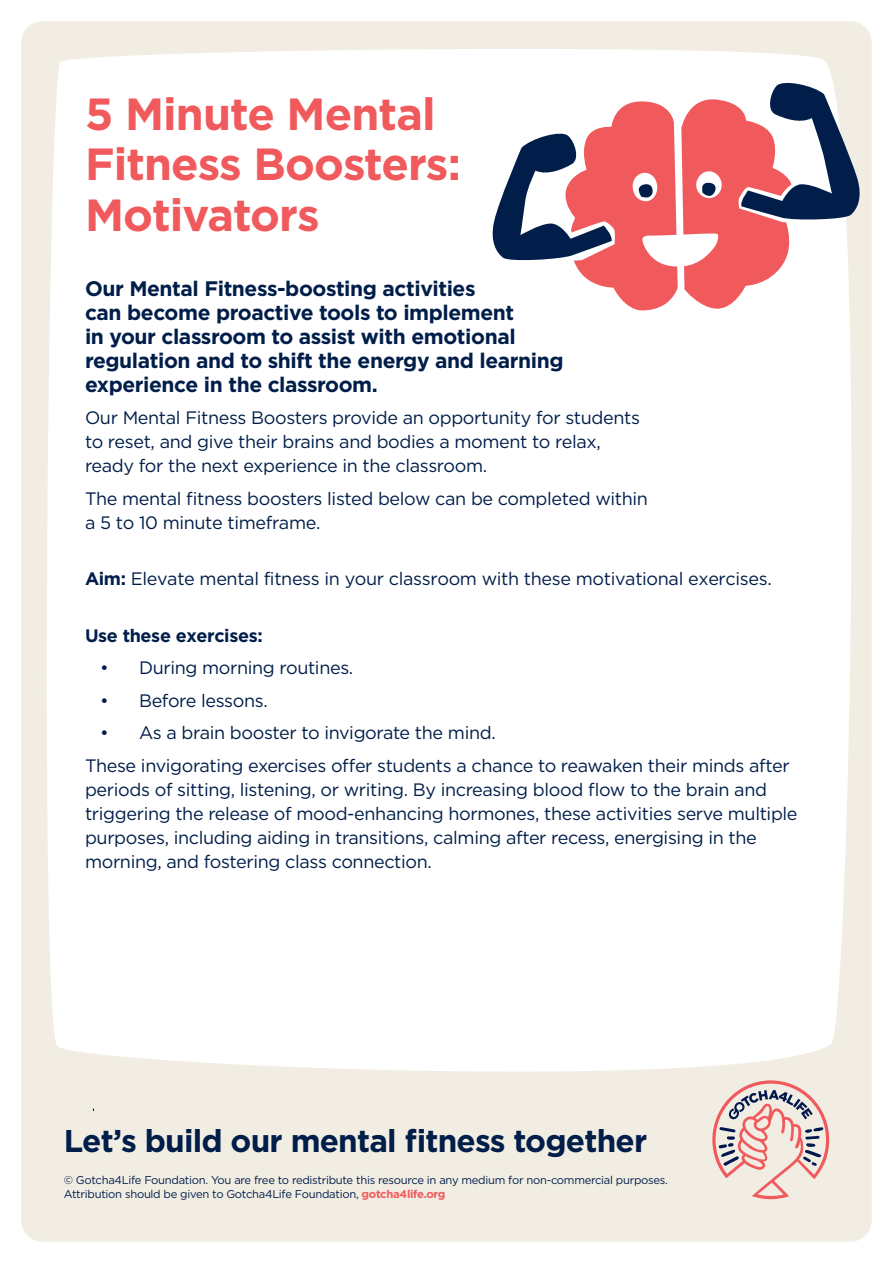
<style>
.page{position:relative;width:893px;height:1263px;background:#fff}
.page>*{position:absolute;margin:0;border:0;box-sizing:border-box;transform-origin:0 0}
.t1{font:700 45px/50.6px "Gotham";letter-spacing:-.02em;color:#f05a5d}
.t2{font:700 31.5px "Gotham";letter-spacing:-.025em;color:#001e49}
.t3{font:700 21px/24px "Gotham";letter-spacing:-.02em;color:#001e49}
.t4{font:18px/24px "Gotham";letter-spacing:-.02em;color:#001e49}
.t5{font:700 18px "Gotham";letter-spacing:-.02em;color:#001e49}
.t6{font:11.25px "Gotham";letter-spacing:-.025em;color:#001e49}
.s1{font-weight:700}
.s2{font-weight:700;color:#f05a5d}
</style>
<div class="page">
<div style="left:21px;top:21px;width:851px;height:1221px;background:#f2ede3;border-radius:21px"></div>
<div style="left:47px;top:49px;width:805px;height:1023px;background:#fff"></div>
<svg style="left:712px;top:1080px;width:117px;height:119px"></svg>
<svg style="left:489px;top:79px;width:371px;height:231px;background:#d2a0a7"></svg>
<p class="t1" style="left:85px;top:88px;width:377px">5 Minute Mental<br>Fitness Boosters:<br>Motivators</p>
<p class="t3" style="left:85px;top:276px;width:480px">Our Mental Fitness-boosting activities<br>can become proactive tools to implement<br>in your classroom to assist with emotional regulation and to shift the energy and learning experience in the classroom.</p>
<p class="t4" style="left:85px;top:405px;width:556px">Our Mental Fitness Boosters provide an opportunity for students to reset, and give their brains and bodies a moment to relax, ready for the next experience in the classroom.</p>
<p class="t4" style="left:85px;top:486px;width:564px">The mental fitness boosters listed below can be completed within a 5 to 10 minute timeframe.</p>
<p class="t4" style="left:85px;top:566px;width:688px"><span class="s1">Aim:</span> Elevate mental fitness in your classroom with these motivational exercises.</p>
<p class="t5" style="left:85px;top:623px;width:179px">Use these exercises:</p>
<p class="t4" style="left:100px;top:655px;width:255px">• During morning routines.</p>
<p class="t4" style="left:100px;top:688px;width:169px">• Before lessons.</p>
<p class="t4" style="left:100px;top:720px;width:397px">• As a brain booster to invigorate the mind.</p>
<p class="t4" style="left:85px;top:753px;width:714px">These invigorating exercises offer students a chance to reawaken their minds after periods of sitting, listening, or writing. By increasing blood flow to the brain and triggering the release of mood-enhancing hormones, these activities serve multiple purposes, including aiding in transitions, calming after recess, energising in the morning, and fostering class connection.</p>
<p class="t2" style="left:64px;top:1120px;width:585px">Let’s build our mental fitness together</p>
<p class="t6" style="left:64px;top:1173px;width:606px">© Gotcha4Life Foundation. You are free to redistribute this resource in any medium for non-commercial purposes.</p>
<p class="t6" style="left:64px;top:1187px;width:383px">Attribution should be given to Gotcha4Life Foundation, <span class="s2">gotcha4life.org</span></p>
</div>
